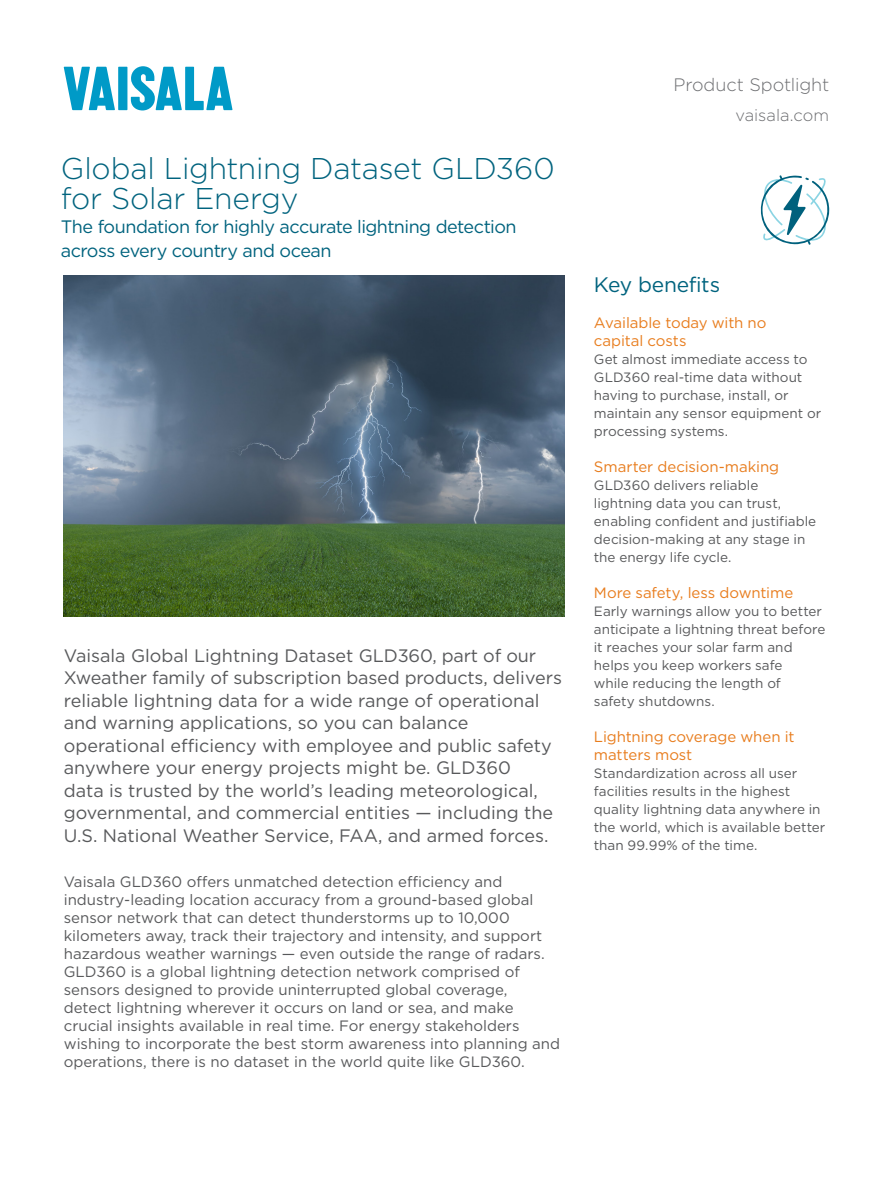
<style>
.page{position:relative;width:893px;height:1191px;background:#fff}
.page>*{position:absolute;margin:0;border:0;box-sizing:border-box;transform-origin:0 0}
.t1{font:300 30px/30px "Gotham";letter-spacing:-.01em;color:#00637e}
.t2{font:21px "Gotham";letter-spacing:-.01em;color:#00637e}
.t3{font:18px/22.5px "Gotham";color:#58595b}
.t4{font:18px/24px "Gotham";letter-spacing:-.03em;color:#00637e}
.t5{font:300 18px "Gotham";letter-spacing:-.005em;color:#6d6e71}
.t6{font:300 16.5px "Gotham";color:#6d6e71}
.t7{font:15px/18px "Gotham";color:#58595b}
.t8{font:15px/18px "Gotham";letter-spacing:-.005em;color:#e87d1e}
.t9{font:13.5px/18px "Gotham";color:#58595b}
</style>
<div class="page">
<svg style="left:760px;top:175px;width:70px;height:70px"></svg>
<img style="left:64px;top:275px;width:500px;height:342px">
<svg style="left:64px;top:67px;width:51px;height:43px"></svg>
<div style="left:118px;top:67px;width:9px;height:43px;background:#009ac7"></div>
<svg style="left:131px;top:66px;width:102px;height:44px"></svg>
<h1 class="t1" style="left:61px;top:152px;width:495px">Global Lightning Dataset GLD360 for Solar Energy</h1>
<p class="t4" style="left:61px;top:214px;width:457px">The foundation for highly accurate lightning detection across every country and ocean</p>
<p class="t3" style="left:64px;top:644px;width:500px">Vaisala Global Lightning Dataset GLD360, part of our Xweather family of subscription based products, delivers reliable lightning data for a wide range of operational and warning applications, so you can balance operational efficiency with employee and public safety anywhere your energy projects might be. GLD360<br>data is trusted by the world’s leading meteorological, governmental, and commercial entities — including the U.S. National Weather Service, FAA, and armed forces.</p>
<p class="t7" style="left:64px;top:872px;width:498px">Vaisala GLD360 offers unmatched detection efficiency and industry-leading location accuracy from a ground-based global sensor network that can detect thunderstorms up to 10,000 kilometers away, track their trajectory and intensity, and support hazardous weather warnings — even outside the range of radars.<br>GLD360 is a global lightning detection network comprised of sensors designed to provide uninterrupted global coverage,<br>detect lightning wherever it occurs on land or sea, and make crucial insights available in real time. For energy stakeholders wishing to incorporate the best storm awareness into planning and operations, there is no dataset in the world quite like GLD360.</p>
<p class="t5" style="left:673px;top:73px;width:157px">Product Spotlight</p>
<p class="t6" style="left:735px;top:105px;width:95px">vaisala.com</p>
<h2 class="t2" style="left:594px;top:271px;width:128px">Key benefits</h2>
<p class="t8" style="left:594px;top:313px;width:174px">Available today with no capital costs</p>
<p class="t9" style="left:594px;top:350px;width:229px">Get almost immediate access to<br>GLD360 real-time data without having to purchase, install, or maintain any sensor equipment or processing systems.</p>
<p class="t8" style="left:594px;top:457px;width:187px">Smarter decision-making</p>
<p class="t9" style="left:594px;top:476px;width:224px">GLD360 delivers reliable lightning data you can trust, enabling confident and justifiable decision-making at any stage in the energy life cycle.</p>
<p class="t8" style="left:594px;top:583px;width:201px">More safety, less downtime</p>
<p class="t9" style="left:594px;top:602px;width:233px">Early warnings allow you to better anticipate a lightning threat before it reaches your solar farm and helps you keep workers safe<br>while reducing the length of<br>safety shutdowns.</p>
<p class="t8" style="left:594px;top:727px;width:202px">Lightning coverage when it matters most</p>
<p class="t9" style="left:594px;top:764px;width:233px">Standardization across all user facilities results in the highest quality lightning data anywhere in the world, which is available better than 99.99% of the time.</p>
</div>
